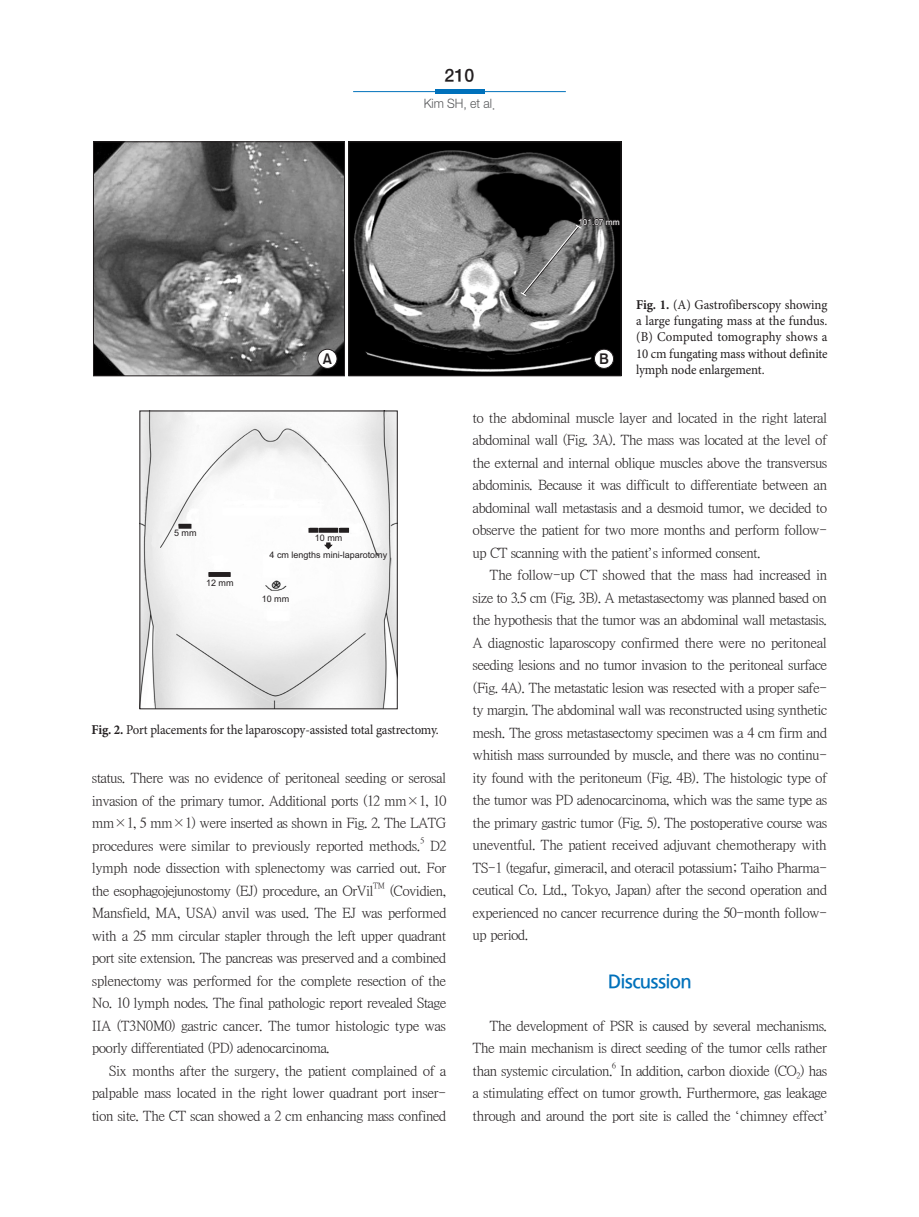
<style>
.page{position:relative;width:919px;height:1217px;background:#fff}
.page>*{position:absolute;margin:0;border:0;box-sizing:border-box;transform-origin:0 0}
.서론{font:18.75px "Rix J Go M";letter-spacing:-.04em;color:#0071bb}
.t1{font:18px "Sand Kg";color:#231f20}
.t2{font:15px "Gothic 725 BT Bold A";color:#231f20}
.본문_바탕글{font:14.25px/22.5px "Ymjo 420";letter-spacing:-.09em;color:#231f20;text-align:justify}
.그림제목{font:13.5px/16.2px "Minion Pro";letter-spacing:-.015em;color:#231f20;text-align:justify;scale:.95 1}
.머리글_왼쪽{font:12.75px "Sand Jg";letter-spacing:-.005em;color:#57585a}
.t3{font:9px/17.7px "Arial";color:#231f20;text-align:center}
.t4{font:8.25px "Arial";color:#fff}
.본문_바탕글-2{font:8.25px "Ymjo 420";color:#231f20}
.s1{font-weight:700}
.s2{font-family:"Times New Roman";font-size:13.5px}
</style>
<div class="page">
<hr style="left:353px;top:91px;width:213px;height:1px;background:#0071bb">
<div style="left:435px;top:89px;width:49px;height:5px;background:#0071bb"></div>
<img style="left:142px;top:412px;width:253px;height:295px">
<svg style="left:309px;top:528px;width:9px;height:4px"></svg>
<hr style="left:319px;top:528px;width:19px;height:4px;background:#231f20">
<svg style="left:339px;top:528px;width:9px;height:4px"></svg>
<hr style="left:209px;top:572px;width:21px;height:4px;background:#231f20">
<svg style="left:324px;top:542px;width:8px;height:7px"></svg>
<hr style="left:179px;top:524px;width:12px;height:4px;background:#231f20">
<img style="left:350px;top:143px;width:269px;height:231px">
<svg style="left:519px;top:217px;width:100px;height:80px;background:#686868"></svg>
<div style="left:348px;top:141px;width:273px;height:235px;border:1px solid #231f20"></div>
<img style="left:95px;top:143px;width:248px;height:231px">
<div style="left:93px;top:141px;width:252px;height:235px;border:1px solid #231f20"></div>
<div style="left:318px;top:349px;width:19px;height:19px;background:#fff;border-radius:50%"></div>
<div style="left:317px;top:349px;width:20px;height:19px;border:1px solid #231f20;border-radius:50%"></div>
<div style="left:594px;top:349px;width:19px;height:19px;background:#fff;border-radius:50%"></div>
<div style="left:594px;top:349px;width:19px;height:19px;border:1px solid #231f20;border-radius:50%"></div>
<p class="t1" style="left:444px;top:67px;width:31px">210</p>
<p class="머리글_왼쪽" style="left:423px;top:98px;width:73px">Kim SH, et al.</p>
<p class="t4" style="left:578px;top:219px;width:43px">101.07 mm</p>
<p class="t2" style="left:323px;top:350px;width:11px">A</p>
<p class="t2" style="left:599px;top:350px;width:11px">B</p>
<p class="그림제목" style="left:636px;top:296px;width:203px"><span class="s1">Fig. 1.</span> (A) Gastrofiberscopy showing a large fungating mass at the fundus. (B) Computed tomography shows a 10 cm fungating mass without definite lymph node enlargement.</p>
<p class="t3" style="left:174px;top:524px;width:24px">5mm</p>
<p class="t3" style="left:206px;top:574px;width:29px">12 mm</p>
<p class="t3" style="left:269px;top:529px;width:119px">10 mm<br>4 cm lengths mini-laparotomy</p>
<p class="t3" style="left:262px;top:590px;width:29px">10 mm</p>
<p class="그림제목" style="left:91px;top:721px;width:367px"><span class="s1">Fig. 2.</span> Port placements for the laparoscopy-assisted total gastrectomy.</p>
<p class="본문_바탕글" style="left:91px;top:767px;width:357px">status. There was no evidence of peritoneal seeding or serosal invasion of the primary tumor. Additional ports (12 mm×1, 10 mm×1, 5 mm×1) were inserted as shown in Fig. 2. The LATG procedures were similar to previously reported methods.</p>
<p class="본문_바탕글-2" style="left:420px;top:836px;width:6px">5</p>
<p class="본문_바탕글" style="left:91px;top:834px;width:357px;text-indent:338px">D2 lymph node dissection with splenectomy was carried out. For the esophagojejunostomy (EJ) procedure, an OrVil</p>
<p class="본문_바탕글-2" style="left:372px;top:881px;width:14px">TM</p>
<p class="본문_바탕글" style="left:91px;top:879px;width:357px;text-indent:298px">(Covidien, Mansfield, MA, USA) anvil was used. The EJ was performed with a 25 mm circular stapler through the left upper quadrant port site extension. The pancreas was preserved and a combined splenectomy was performed for the complete resection of the No. 10 lymph nodes. The final pathologic report revealed Stage IIA (T3N0M0) gastric cancer. The tumor histologic type was poorly differentiated (PD) adenocarcinoma.</p>
<p class="본문_바탕글" style="left:91px;top:1059px;width:357px;text-indent:17px">Six months after the surgery, the patient complained of a palpable mass located in the right lower quadrant port inser&shy;tion site. The CT scan showed a 2 cm enhancing mass confined</p>
<p class="본문_바탕글" style="left:472px;top:406px;width:357px">to the abdominal muscle layer and located in the right lateral abdominal wall (Fig. 3A). The mass was located at the level of the external and internal oblique muscles above the transversus abdominis. Because it was difficult to differentiate between an abdominal wall metastasis and a desmoid tumor, we decided to observe the patient for two more months and perform follow&shy;up CT scanning with the patient<span class="s2">’</span>s informed consent.</p>
<p class="본문_바탕글" style="left:472px;top:564px;width:357px;text-indent:17px">The follow-up CT showed that the mass had increased in size to 3.5 cm (Fig. 3B). A metastasectomy was planned based on the hypothesis that the tumor was an abdominal wall metastasis.<br>A diagnostic laparoscopy confirmed there were no peritoneal seeding lesions and no tumor invasion to the peritoneal surface (Fig. 4A). The metastatic lesion was resected with a proper safe&shy;ty margin. The abdominal wall was reconstructed using synthetic mesh. The gross metastasectomy specimen was a 4 cm firm and whitish mass surrounded by muscle, and there was no continu&shy;ity found with the peritoneum (Fig. 4B). The histologic type of the tumor was PD adenocarcinoma, which was the same type as the primary gastric tumor (Fig. 5). The postoperative course was uneventful. The patient received adjuvant chemotherapy with TS-1 (tegafur, gimeracil, and oteracil potassium; Taiho Pharma&shy;ceutical Co. Ltd., Tokyo, Japan) after the second operation and experienced no cancer recurrence during the 50-month follow&shy;up period.</p>
<p class="서론" style="left:607px;top:970px;width:86px">Discussion</p>
<p class="본문_바탕글" style="left:472px;top:1014px;width:357px;text-indent:17px">The development of PSR is caused by several mechanisms.<br>The main mechanism is direct seeding of the tumor cells rather than systemic circulation.</p>
<p class="본문_바탕글-2" style="left:611px;top:1061px;width:6px">6</p>
<p class="본문_바탕글" style="left:472px;top:1059px;width:357px;text-indent:147px">In addition, carbon dioxide (CO<sub>2</sub>) has a stimulating effect on tumor growth. Furthermore, gas leakage through and around the port site is called the <span class="s2">‘</span>chimney effect<span class="s2">’</span></p>
</div>
